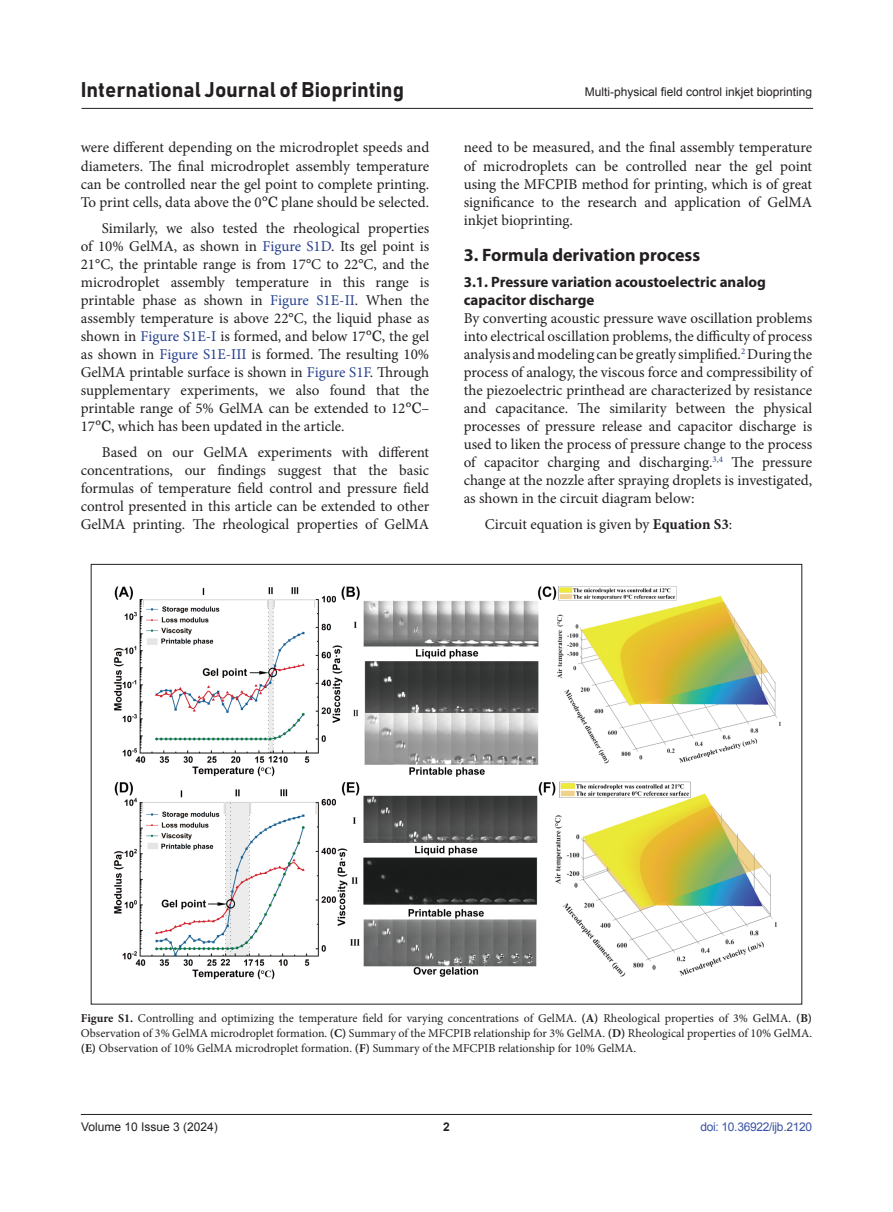
<style>
.page{position:relative;width:893px;height:1212px;background:#fff}
.page>*{position:absolute;margin:0;border:0;box-sizing:border-box;transform-origin:0 0}
.t1{font:21px "Bahnschrift";color:#231f20}
.Head1{font:700 18px "Myriad Pro";color:#231f20}
.body_text{font:15px/18px "Minion Pro";color:#231f20;text-align:justify}
.body_text_first{font:15px/18px "Minion Pro";color:#231f20;text-align:justify}
.Head1-Head2{font:700 15px/18px "Myriad Pro";color:#231f20}
.figLends{font:12px/15px "Minion Pro";letter-spacing:-.005em;color:#231f20;text-align:justify}
.t2{font:12px "Arial";color:#231f20}
.t3{font:12px "Arial";letter-spacing:-.025em;color:#3a53a3}
.t4{font:700 12px "Arial";color:#231f20}
.s1{font-family:"Georgia"}
.s2{color:#253f8e}
.s3{font-weight:700}
</style>
<div class="page">
<hr style="left:81px;top:1114px;width:731px;height:1px;background:#231f20">
<hr style="left:81px;top:108px;width:732px;height:1px;background:#231f20">
<img style="left:114px;top:586px;width:667px;height:394px">
<h1 class="t1" style="left:81px;top:77px;width:325px">International Journal of Bioprinting</h1>
<p class="body_text" style="left:81px;top:139px;width:350px">were different depending on the microdroplet speeds and diameters. The final microdroplet assembly temperature can be controlled near the gel point to complete printing.<br>To print cells, data above the 0<span class="s1">℃</span> plane should be selected.</p>
<p class="body_text" style="left:81px;top:219px;width:350px;text-indent:21px">Similarly, we also tested the rheological properties of 10% GelMA, as shown in <span class="s2">Figure S1D</span>. Its gel point is 21°C, the printable range is from 17°C to 22°C, and the microdroplet assembly temperature in this range is printable phase as shown in <span class="s2">Figure S1E-II</span>. When the assembly temperature is above 22°C, the liquid phase as shown in <span class="s2">Figure S1E-I</span> is formed, and below 17<span class="s1">℃</span>, the gel as shown in <span class="s2">Figure S1E-III</span> is formed. The resulting 10% GelMA printable surface is shown in <span class="s2">Figure S1F</span>. Through supplementary experiments, we also found that the printable range of 5% GelMA can be extended to 12<span class="s1">℃</span>– 17<span class="s1">℃</span>, which has been updated in the article.</p>
<p class="body_text" style="left:81px;top:443px;width:350px;text-indent:21px">Based on our GelMA experiments with different concentrations, our findings suggest that the basic formulas of temperature field control and pressure field control presented in this article can be extended to other GelMA printing. The rheological properties of GelMA</p>
<p class="t2" style="left:585px;top:84px;width:229px">Multi-physical field control inkjet bioprinting</p>
<p class="body_text" style="left:464px;top:139px;width:350px">need to be measured, and the final assembly temperature of microdroplets can be controlled near the gel point using the MFCPIB method for printing, which is of great significance to the research and application of GelMA inkjet bioprinting.</p>
<p class="Head1" style="left:464px;top:243px;width:238px">3. Formula derivation process</p>
<p class="Head1-Head2" style="left:464px;top:272px;width:304px">3.1. Pressure variation acoustoelectric analog capacitor discharge</p>
<p class="body_text_first" style="left:464px;top:309px;width:350px">By converting acoustic pressure wave oscillation problems into electrical oscillation problems, the difficulty of process analysis and modeling can be greatly simplified.<sup>2</sup> During the process of analogy, the viscous force and compressibility of the piezoelectric printhead are characterized by resistance and capacitance. The similarity between the physical processes of pressure release and capacitor discharge is used to liken the process of pressure change to the process of capacitor charging and discharging.<sup>3</sup><sup>,</sup><sup>4</sup> The pressure change at the nozzle after spraying droplets is investigated, as shown in the circuit diagram below:</p>
<p class="body_text" style="left:485px;top:515px;width:249px">Circuit equation is given by <span class="s3">Equation S3</span>:</p>
<p class="figLends" style="left:81px;top:1010px;width:733px"><span class="s3">Figure S1.</span> Controlling and optimizing the temperature field for varying concentrations of GelMA. <span class="s3">(A)</span> Rheological properties of 3% GelMA. <span class="s3">(B)<br></span>Observation of 3% GelMA microdroplet formation. <span class="s3">(C)</span> Summary of the MFCPIB relationship for 3% GelMA. <span class="s3">(D)</span> Rheological properties of 10% GelMA. <span class="s3">(E)</span> Observation of 10% GelMA microdroplet formation. <span class="s3">(F)</span> Summary of the MFCPIB relationship for 10% GelMA.</p>
<p class="t2" style="left:81px;top:1119px;width:138px">Volume 10 Issue 3 (2024)</p>
<p class="t4" style="left:443px;top:1119px;width:8px">2</p>
<p class="t3" style="left:700px;top:1119px;width:113px">doi: 10.36922/ijb.2120</p>
</div>
